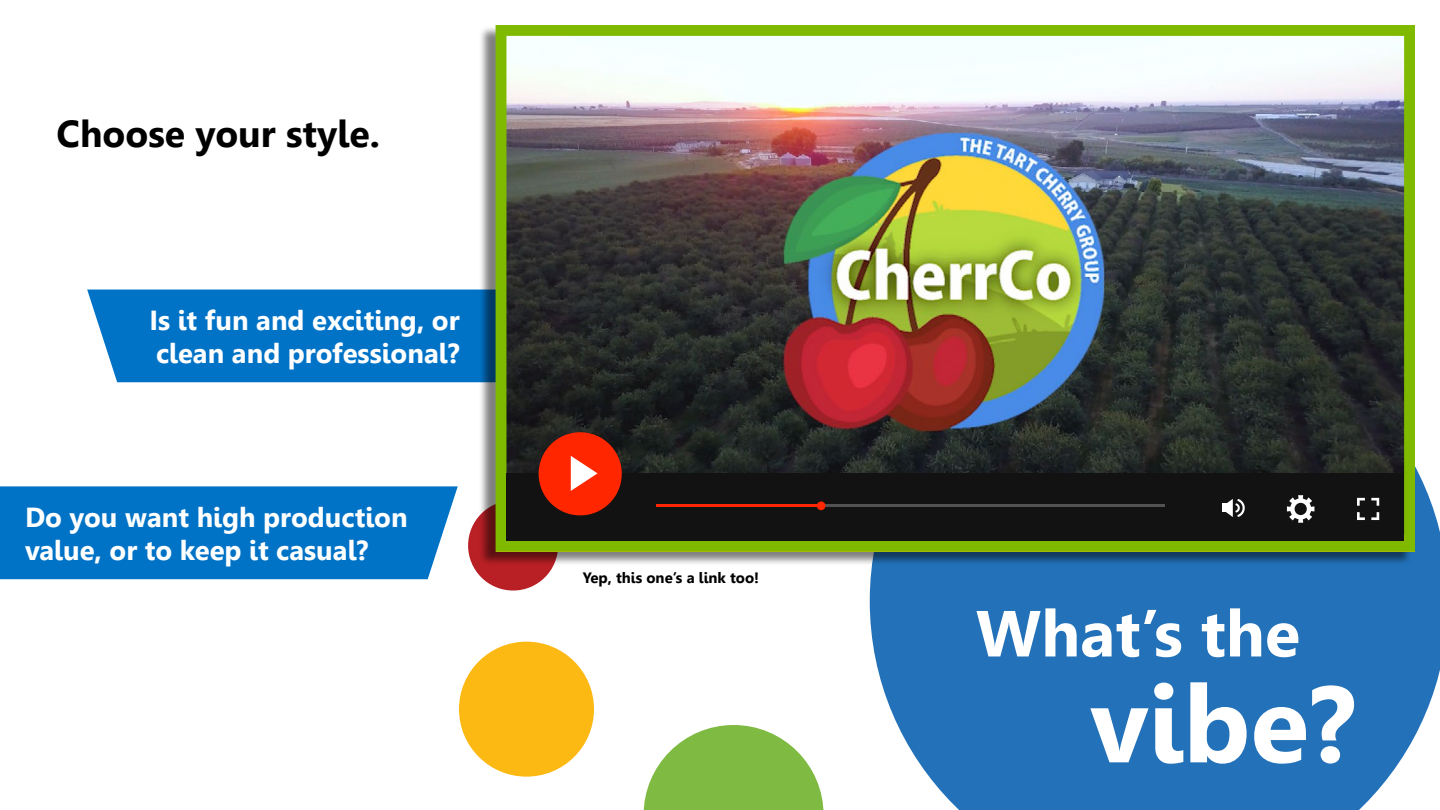
<style>
.page{position:relative;width:1440px;height:810px;background:#fff}
.page>*{position:absolute;margin:0;border:0;box-sizing:border-box;transform-origin:0 0}
.t1{font:700 37.5px "Leelawadee";color:#000}
.t2{font:700 27.5px/33px "Leelawadee";color:#fff}
.t3{font:700 15px "Leelawadee";color:#000}
</style>
<div class="page">
<div style="left:459px;top:642px;width:135px;height:135px;background:#fdb913;border-radius:50%"></div>
<div style="left:468px;top:501px;width:90px;height:90px;background:#b82025;border-radius:50%"></div>
<svg style="left:644px;top:725px;width:180px;height:85px"></svg>
<svg style="left:870px;top:466px;width:570px;height:344px;background:#3880bf"></svg>
<svg style="left:976px;top:608px;width:205px;height:49px"></svg>
<svg style="left:1202px;top:614px;width:22px;height:43px"></svg>
<svg style="left:1230px;top:608px;width:31px;height:48px"></svg>
<svg style="left:1267px;top:623px;width:31px;height:34px"></svg>
<svg style="left:1090px;top:683px;width:93px;height:81px"></svg>
<svg style="left:1190px;top:682px;width:57px;height:82px"></svg>
<svg style="left:1254px;top:707px;width:52px;height:57px"></svg>
<svg style="left:1312px;top:685px;width:42px;height:79px"></svg>
<div style="left:87px;top:290px;width:391px;height:92px;background:#0073c7"></div>
<div style="left:0;top:486px;width:458px;height:93px;background:#0073c7"></div>
<div style="left:478px;top:25px;width:934px;height:541px;background:#000;opacity:.5"></div>
<img style="left:496px;top:25px;width:919px;height:527px">
<div style="left:506px;top:474px;width:898px;height:67px;background:#121212"></div>
<div style="left:539px;top:432px;width:83px;height:83px;background:#ff2600;border-radius:50%"></div>
<svg style="left:571px;top:456px;width:27px;height:35px"></svg>
<hr style="left:657px;top:505px;width:508px;height:2px;background:#525252">
<hr style="left:657px;top:505px;width:164px;height:2px;background:#ff2600">
<div style="left:817px;top:501px;width:8px;height:9px;background:#ff2600;border-radius:50%"></div>
<svg style="left:1222px;top:499px;width:23px;height:18px"></svg>
<svg style="left:1371px;top:512px;width:8px;height:8px"></svg>
<svg style="left:1357px;top:512px;width:8px;height:8px"></svg>
<svg style="left:1357px;top:498px;width:8px;height:8px"></svg>
<svg style="left:1371px;top:498px;width:8px;height:8px"></svg>
<svg style="left:1287px;top:495px;width:27px;height:28px"></svg>
<h1 class="t1" style="left:57px;top:112px;width:325px">Choose your style.</h1>
<p class="t2" style="left:149px;top:304px;width:312px">Is it fun and exciting, or clean and professional?</p>
<p class="t2" style="left:25px;top:501px;width:384px">Do you want high production value, or to keep it casual?</p>
<p class="t3" style="left:583px;top:569px;width:178px">Yep, this one’s a link too!</p>
</div>
